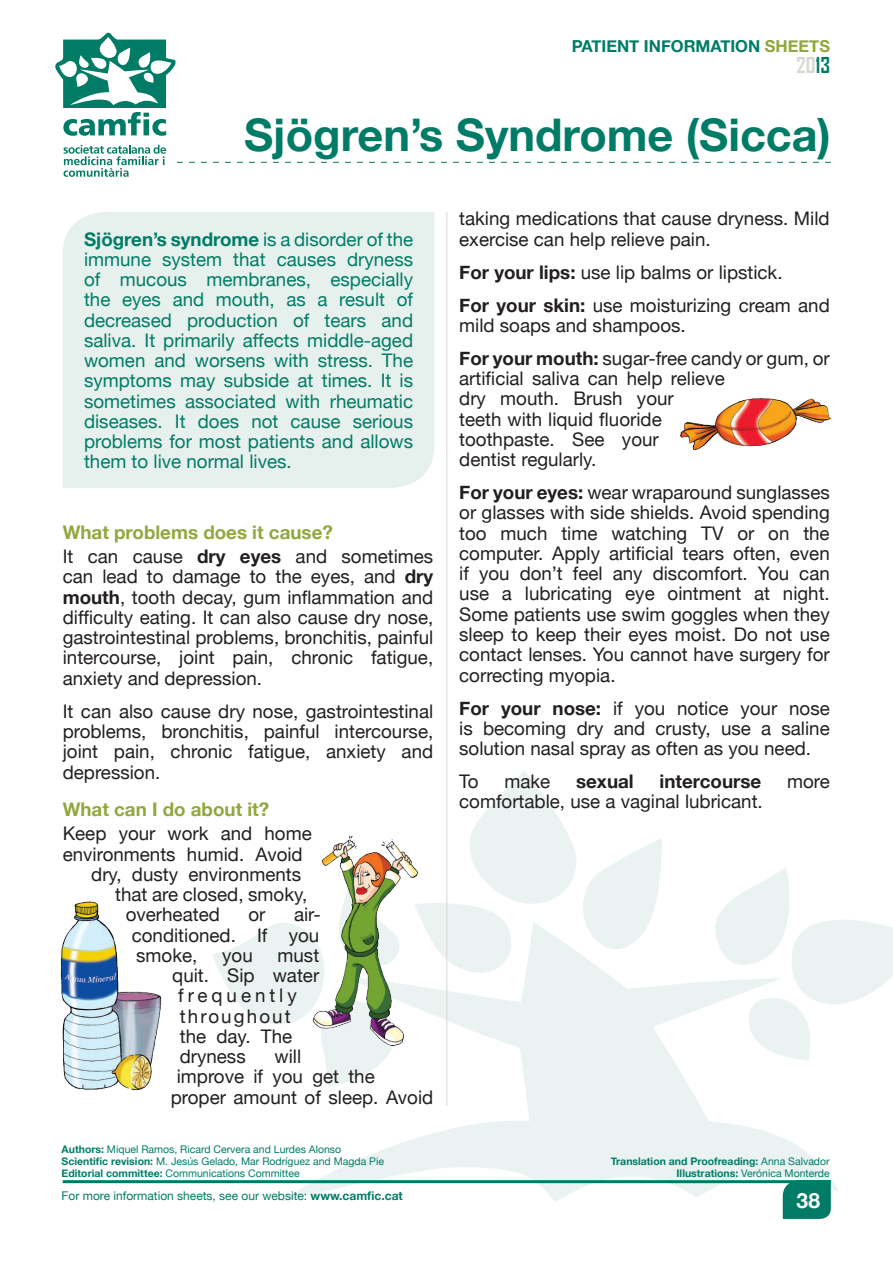
<style>
.page{position:relative;width:893px;height:1263px;background:#fff}
.page>*{position:absolute;margin:0;border:0;box-sizing:border-box;transform-origin:0 0}
.Titulo{font:700 45px "Helvetica Neue";color:#007c66}
.t1{font:700 21px "Agency FB";color:#d7d7d4}
.t2{font:700 21px "Helvetica Neue";color:#fff}
.Galerada{font:18.75px/20.2px "Helvetica Neue";color:#231f20;text-align:justify}
.Destacado{font:18.75px/20.2px "Helvetica Neue";color:#007c66;text-align:justify}
.Titulillo{font:700 18.75px "Helvetica Neue";color:#90a83d}
.Galerada-2{font:700 18.75px "Helvetica Neue";color:#231f20}
.Galerada-3{font:18.75px "Helvetica Neue";letter-spacing:.21em;color:#231f20}
.Galerada-4{font:18.75px "Helvetica Neue";letter-spacing:.115em;color:#231f20}
.t3{font:700 16.5px "Helvetica Neue";color:#007c66}
.t4{font:12px "Helvetica Neue";color:#007c66}
.t5{font:10.5px "Helvetica Neue";color:#007c66}
.t6{font:700 10.5px "Helvetica Neue";color:#007c66}
.s1{color:#90a83d}
.s2{color:#007c66}
.s3{font-weight:700}
.s4{font-weight:400}
</style>
<div class="page">
<svg style="left:281px;top:979px;width:558px;height:223px;fill:#eaf3f1"></svg>
<svg style="left:212px;top:923px;width:189px;height:164px"></svg>
<svg style="left:434px;top:770px;width:228px;height:209px"></svg>
<svg style="left:715px;top:867px;width:178px;height:193px"></svg>
<svg style="left:64px;top:145px;width:102px;height:32px"></svg>
<svg style="left:55px;top:33px;width:121px;height:103px"></svg>
<svg style="left:177px;top:162px;width:654px;height:1px"></svg>
<hr style="left:63px;top:1180px;width:768px;height:3px;background:#007c66">
<svg style="left:783px;top:1180px;width:48px;height:39px;background:#07806a"></svg>
<div style="left:63px;top:212px;width:371px;height:276px;background:#e6f0ed"></div>
<hr style="left:446px;top:212px;width:1px;height:894px;background:#d7d7d4">
<img style="left:60px;top:901px;width:102px;height:190px">
<img style="left:305px;top:835px;width:129px;height:221px">
<img style="left:680px;top:398px;width:151px;height:53px">
<p class="t3" style="left:572px;top:33px;width:260px">PATIENT INFORMATION <span class="s1">SHEETS</span></p>
<p class="t1" style="left:796px;top:52px;width:35px">20<span class="s2">13</span></p>
<p class="Titulo" style="left:244px;top:100px;width:588px">Sjögren’s Syndrome (Sicca)</p>
<p class="Destacado" style="left:84px;top:230px;width:331px"><span class="s3">Sjögren’s syndrome</span> is a disorder of the immune system that causes dryness of mucous membranes, especially the eyes and mouth, as a result of decreased production of tears and saliva. It primarily affects middle-aged women and worsens with stress. The symptoms may subside at times. It is sometimes associated with rheumatic diseases. It does not cause serious problems for most patients and allows them to live normal lives.</p>
<p class="Titulillo" style="left:63px;top:517px;width:272px">What problems does it cause?</p>
<p class="Galerada" style="left:63px;top:547px;width:372px">It can cause <span class="s3">dry eyes</span> and sometimes can lead to damage to the eyes, and <span class="s3">dry mouth</span>, tooth decay, gum inflammation and difficulty eating. It can also cause dry nose, gastrointestinal problems, bronchitis, painful intercourse, joint pain, chronic fatigue, anxiety and depression.</p>
<p class="Galerada" style="left:63px;top:702px;width:372px">It can also cause dry nose, gastrointestinal problems, bronchitis, painful intercourse, joint pain, chronic fatigue, anxiety and depression.</p>
<p class="Titulillo" style="left:63px;top:794px;width:208px">What can I do about it?</p>
<p class="Galerada" style="left:63px;top:824px;width:250px">Keep your work and home</p>
<p class="Galerada" style="left:63px;top:845px;width:242px">environments humid. Avoid</p>
<p class="Galerada" style="left:91px;top:865px;width:211px">dry, dusty environments</p>
<p class="Galerada" style="left:115px;top:885px;width:194px">that are closed, smoky,</p>
<p class="Galerada" style="left:126px;top:905px;width:96px">overheated</p>
<p class="Galerada" style="left:248px;top:905px;width:19px">or</p>
<p class="Galerada" style="left:132px;top:905px;width:190px;text-indent:162px">air&shy;conditioned. If you smoke,</p>
<p class="Galerada" style="left:222px;top:946px;width:32px">you</p>
<p class="Galerada" style="left:278px;top:946px;width:43px">must</p>
<p class="Galerada" style="left:172px;top:966px;width:148px">quit. Sip water</p>
<p class="Galerada-3" style="left:178px;top:982px;width:120px">frequently</p>
<p class="Galerada-4" style="left:180px;top:1002px;width:112px">throughout</p>
<p class="Galerada" style="left:180px;top:1027px;width:114px">the day. The</p>
<p class="Galerada" style="left:180px;top:1047px;width:67px">dryness</p>
<p class="Galerada" style="left:275px;top:1047px;width:28px">will</p>
<p class="Galerada" style="left:177px;top:1067px;width:199px">improve if you get the</p>
<p class="Galerada" style="left:171px;top:1088px;width:264px">proper amount of sleep. Avoid</p>
<p class="t5" style="left:62px;top:1141px;width:281px"><span class="s3">Authors:</span> Miquel Ramos, Ricard Cervera and Lurdes Alonso</p>
<p class="t5" style="left:62px;top:1153px;width:324px"><span class="s3">Scientific revision:</span> M. Jesús Gelado, Mar Rodríguez and Magda Pie</p>
<p class="t5" style="left:62px;top:1165px;width:240px"><span class="s3">Editorial committee:</span> Communications Committee</p>
<p class="Galerada" style="left:459px;top:210px;width:372px">taking medications that cause dryness. Mild exercise can help relieve pain.</p>
<p class="Galerada" style="left:459px;top:263px;width:325px"><span class="s3">For your lips:</span> use lip balms or lipstick.</p>
<p class="Galerada" style="left:459px;top:296px;width:372px"><span class="s3">For your skin:</span> use moisturizing cream and mild soaps and shampoos.</p>
<p class="Galerada" style="left:459px;top:349px;width:372px;text-align:left"><span class="s3">For your mouth:</span> sugar-free candy or gum, or artificial saliva can help relieve<br>dry mouth. Brush your<br>teeth with liquid fluoride<br>toothpaste. See your<br>dentist regularly.</p>
<p class="Galerada" style="left:459px;top:483px;width:372px"><span class="s3">For your eyes:</span> wear wraparound sunglasses or glasses with side shields. Avoid spending too much time watching TV or on the computer. Apply artificial tears often, even if you don’t feel any discomfort. You can use a lubricating eye ointment at night.<br>Some patients use swim goggles when they sleep to keep their eyes moist. Do not use contact lenses. You cannot have surgery for correcting myopia.</p>
<p class="Galerada" style="left:459px;top:699px;width:372px"><span class="s3">For your nose:</span> if you notice your nose is becoming dry and crusty, use a saline solution nasal spray as often as you need.</p>
<p class="Galerada" style="left:459px;top:772px;width:21px">To</p>
<p class="Galerada" style="left:504px;top:772px;width:47px">make</p>
<p class="Galerada-2" style="left:576px;top:767px;width:59px">sexual</p>
<p class="Galerada-2" style="left:659px;top:767px;width:103px">intercourse</p>
<p class="Galerada" style="left:787px;top:772px;width:44px">more</p>
<p class="Galerada" style="left:459px;top:792px;width:305px">comfortable, use a vaginal lubricant.</p>
<p class="t6" style="left:611px;top:1153px;width:220px">Translation and Proofreading: <span class="s4">Anna Salvador</span></p>
<p class="t5" style="left:676px;top:1165px;width:155px"><span class="s3">Illustrations:</span> Verónica Monterde</p>
<p class="t4" style="left:62px;top:1187px;width:343px">For more information sheets, see our website: <span class="s3">www.camfic.cat</span></p>
<p class="t2" style="left:797px;top:1183px;width:25px">38</p>
</div>
